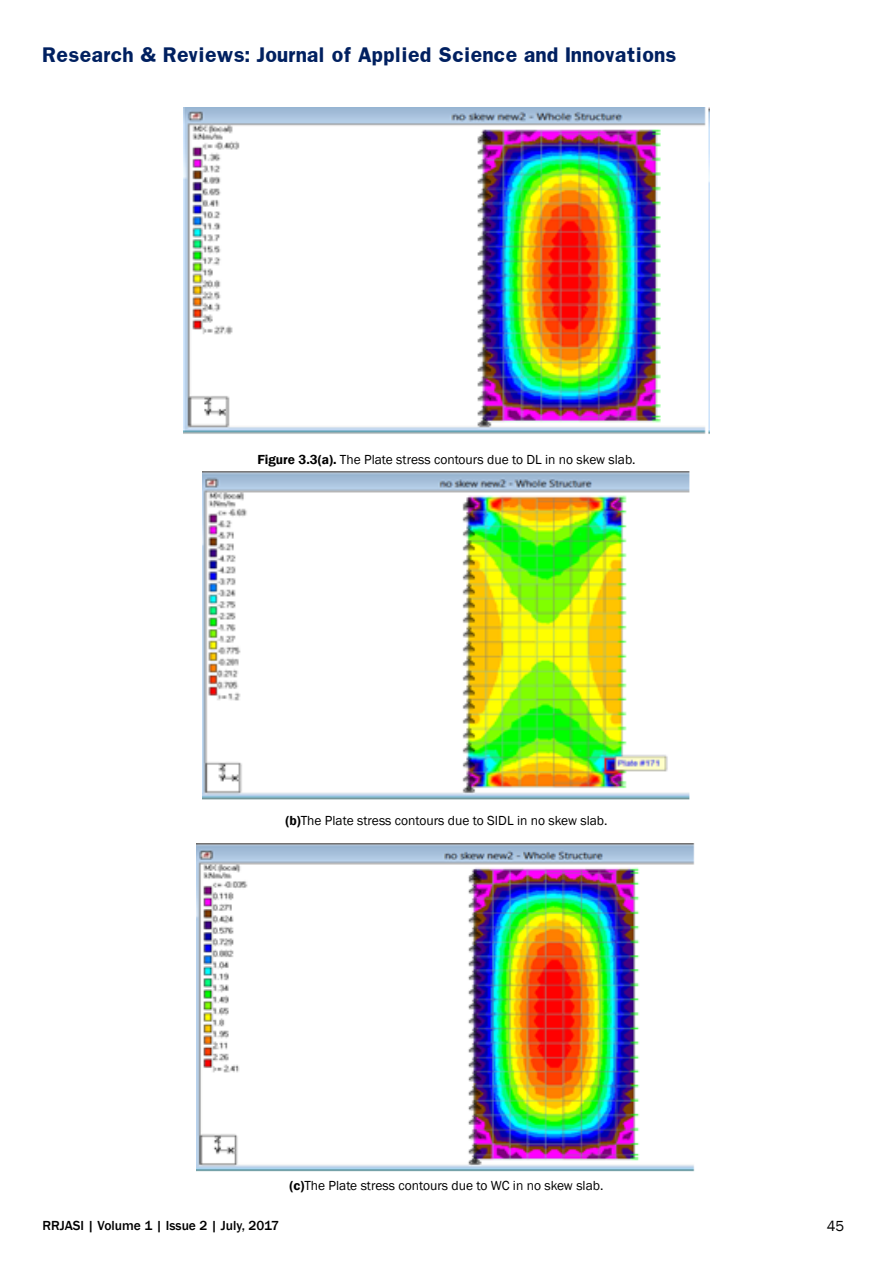
<style>
.page{position:relative;width:893px;height:1263px;background:#fff}
.page>*{position:absolute;margin:0;border:0;box-sizing:border-box;transform-origin:0 0}
.t1{font:700 18px "Franklin";color:#002060}
.t2{font:15px "Franklin Gothic";color:#000}
.t3{font:13.5px "Franklin Gothic";color:#000}
.t4{font:500 13.5px "Franklin Gothic";color:#000}
.s1{font-weight:600}
</style>
<div class="page">
<img style="left:184px;top:108px;width:525px;height:326px">
<img style="left:203px;top:471px;width:487px;height:329px">
<img style="left:196px;top:843px;width:499px;height:329px">
<h1 class="t1" style="left:43px;top:43px;width:636px">Research &amp; Reviews: Journal of Applied Science and Innovations</h1>
<p class="t3" style="left:257px;top:451px;width:380px"><span class="s1">Figure 3.3(a).</span> The Plate stress contours due to DL in no skew slab.</p>
<p class="t3" style="left:285px;top:812px;width:324px"><span class="s1">(b)</span>The Plate stress contours due to SIDL in no skew slab.</p>
<p class="t3" style="left:289px;top:1177px;width:315px"><span class="s1">(c)</span>The Plate stress contours due to WC in no skew slab.</p>
<p class="t4" style="left:43px;top:1217px;width:238px">RRJASI | Volume 1 | Issue 2 | July, 2017</p>
<p class="t2" style="left:827px;top:1217px;width:19px">45</p>
</div>
